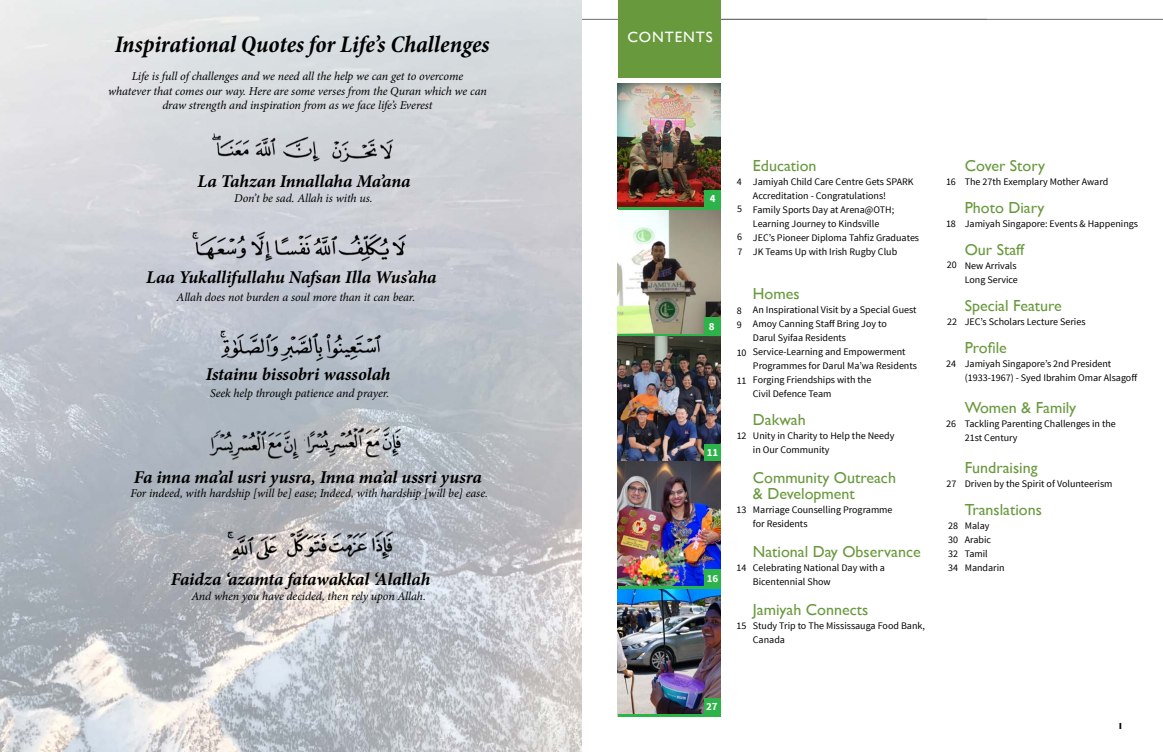
<style>
.page{position:relative;width:1163px;height:752px;background:#fff}
.page>*{position:absolute;margin:0;border:0;box-sizing:border-box;transform-origin:0 0}
.t1{font:italic 700 condensed 24px "Minion Pro";letter-spacing:-.005em;color:#000}
.t2{font:italic 700 18px "Minion Pro";letter-spacing:-.005em;color:#000}
.t3{font:16px/16px "Gill Sans";color:#69993d}
.t4{font:15px "Gill Sans";letter-spacing:.06em;color:#fff}
.t5{font:italic 12px/14.4px "Minion Pro";letter-spacing:-.005em;color:#000;text-align:center}
.t6{font:700 11px "Source Sans Pro";color:#fff}
.t7{font:10px/14px "Source Sans Pro";color:#000}
.t8{font:700 9px "Gill Sans";color:#000}
</style>
<div class="page">
<hr style="left:0;top:19px;width:1162px;height:1px;background:#6d6e71">
<div style="left:618px;top:0;width:103px;height:77px;background:#69993d"></div>
<img style="left:617px;top:83px;width:103px;height:124px">
<img style="left:617px;top:210px;width:103px;height:123px">
<hr style="left:617px;top:207px;width:103px;height:3px;background:#2cb34a">
<div style="left:704px;top:190px;width:16px;height:19px;background:#2cb34a"></div>
<hr style="left:617px;top:333px;width:103px;height:3px;background:#2cb34a">
<div style="left:704px;top:317px;width:16px;height:18px;background:#2cb34a"></div>
<img style="left:617px;top:336px;width:103px;height:125px">
<div style="left:704px;top:444px;width:16px;height:19px;background:#2cb34a"></div>
<img style="left:617px;top:461px;width:103px;height:128px">
<hr style="left:617px;top:586px;width:103px;height:2px;background:#2cb34a">
<div style="left:704px;top:569px;width:16px;height:19px;background:#2cb34a"></div>
<img style="left:617px;top:589px;width:103px;height:125px">
<hr style="left:617px;top:714px;width:103px;height:2px;background:#2cb34a">
<div style="left:704px;top:697px;width:16px;height:19px;background:#2cb34a"></div>
<img style="left:0;top:0;width:581px;height:751px">
<img style="left:203px;top:122px;width:201px;height:47px">
<img style="left:191px;top:226px;width:220px;height:38px">
<img style="left:216px;top:323px;width:167px;height:40px">
<img style="left:201px;top:416px;width:203px;height:51px">
<img style="left:221px;top:518px;width:174px;height:49px">
<h1 class="t1" style="left:115px;top:27px;width:376px">Inspirational Quotes for Life’s Challenges</h1>
<p class="t5" style="left:108px;top:69px;width:380px">Life is full of challenges and we need all the help we can get to overcome<br>whatever that comes our way. Here are some verses from the Quran which we can draw strength and inspiration from as we face life’s Everest</p>
<h2 class="t2" style="left:197px;top:168px;width:214px">La Tahzan Innallaha Ma’ana</h2>
<p class="t5" style="left:234px;top:190px;width:140px">Don’t be sad. Allah is with us.</p>
<h2 class="t2" style="left:146px;top:265px;width:292px">Laa Yukallifullahu Nafsan Illa Wus’aha</h2>
<p class="t5" style="left:177px;top:289px;width:240px">Allah does not burden a soul more than it can bear.</p>
<h2 class="t2" style="left:206px;top:361px;width:186px">Istainu bissobri wassolah</h2>
<p class="t5" style="left:210px;top:385px;width:180px">Seek help through patience and prayer.</p>
<h2 class="t2" style="left:134px;top:464px;width:349px">Fa inna ma’al usri yusra, Inna ma’al ussri yusra</h2>
<p class="t5" style="left:130px;top:485px;width:359px">For indeed, with hardship [will be] ease; Indeed, with hardship [will be] ease.</p>
<h2 class="t2" style="left:171px;top:566px;width:261px">Faidza ‘azamta fatawakkal ‘Alallah</h2>
<p class="t5" style="left:191px;top:589px;width:236px">And when you have decided, then rely upon Allah.</p>
<h3 class="t4" style="left:627px;top:28px;width:87px">CONTENTS</h3>
<p class="t6" style="left:709px;top:191px;width:7px">4</p>
<p class="t6" style="left:708px;top:319px;width:7px">8</p>
<p class="t6" style="left:706px;top:445px;width:13px">11</p>
<p class="t6" style="left:706px;top:571px;width:13px">16</p>
<h3 class="t3" style="left:752px;top:157px;width:65px">Education</h3>
<p class="t7" style="left:752px;top:174px;width:168px">Jamiyah Child Care Centre Gets SPARK Accreditation - Congratulations!<br>Family Sports Day at Arena@OTH; Learning Journey to Kindsville<br>JEC’s Pioneer Diploma Tahfiz Graduates JK Teams Up with Irish Rugby Club</p>
<h3 class="t3" style="left:752px;top:285px;width:48px">Homes</h3>
<p class="t7" style="left:752px;top:302px;width:165px">An Inspirational Visit by a Special Guest<br>Amoy Canning Staff Bring Joy to<br>Darul Syifaa Residents<br>Service-Learning and Empowerment<br>Programmes for Darul Ma’wa Residents<br>Forging Friendships with the<br>Civil Defence Team</p>
<h3 class="t3" style="left:752px;top:411px;width:54px">Dakwah</h3>
<p class="t7" style="left:752px;top:428px;width:143px">Unity in Charity to Help the Needy in Our Community</p>
<h3 class="t3" style="left:752px;top:469px;width:144px">Community Outreach &amp; Development</h3>
<p class="t7" style="left:752px;top:502px;width:141px">Marriage Counselling Programme for Residents</p>
<h3 class="t3" style="left:752px;top:543px;width:169px">National Day Observance</h3>
<p class="t7" style="left:752px;top:560px;width:134px">Celebrating National Day with a<br>Bicentennial Show</p>
<h3 class="t3" style="left:752px;top:601px;width:117px">Jamiyah Connects</h3>
<p class="t7" style="left:752px;top:618px;width:174px">Study Trip to The Mississauga Food Bank,<br>Canada</p>
<p class="t7" style="left:736px;top:174px;width:6px">4</p>
<p class="t7" style="left:737px;top:201px;width:6px">5</p>
<p class="t7" style="left:737px;top:229px;width:7px;line-height:15px">6<br>7</p>
<p class="t7" style="left:736px;top:304px;width:6px">8<br>9</p>
<p class="t7" style="left:736px;top:346px;width:11px">10</p>
<p class="t7" style="left:736px;top:374px;width:11px">11</p>
<p class="t7" style="left:736px;top:428px;width:11px">12</p>
<p class="t7" style="left:736px;top:502px;width:11px">13</p>
<p class="t7" style="left:736px;top:560px;width:11px">14</p>
<p class="t7" style="left:736px;top:619px;width:11px">15</p>
<h3 class="t3" style="left:964px;top:157px;width:82px">Cover Story</h3>
<p class="t7" style="left:964px;top:174px;width:145px">The 27th Exemplary Mother Award</p>
<h3 class="t3" style="left:964px;top:199px;width:81px">Photo Diary</h3>
<p class="t7" style="left:964px;top:216px;width:175px">Jamiyah Singapore: Events &amp; Happenings</p>
<h3 class="t3" style="left:964px;top:241px;width:61px">Our Staff</h3>
<p class="t7" style="left:964px;top:258px;width:55px">New Arrivals<br>Long Service</p>
<h3 class="t3" style="left:964px;top:297px;width:99px">Special Feature</h3>
<p class="t7" style="left:964px;top:314px;width:122px">JEC’s Scholars Lecture Series</p>
<h3 class="t3" style="left:964px;top:339px;width:44px">Profile</h3>
<p class="t7" style="left:964px;top:356px;width:174px">Jamiyah Singapore’s 2nd President (1933-1967) - Syed Ibrahim Omar Alsagoff</p>
<h3 class="t3" style="left:964px;top:399px;width:113px">Women &amp; Family</h3>
<p class="t7" style="left:964px;top:416px;width:153px">Tackling Parenting Challenges in the<br>21st Century</p>
<h3 class="t3" style="left:964px;top:459px;width:74px">Fundraising</h3>
<p class="t7" style="left:964px;top:476px;width:149px">Driven by the Spirit of Volunteerism</p>
<h3 class="t3" style="left:964px;top:501px;width:79px">Translations</h3>
<p class="t7" style="left:964px;top:518px;width:41px">Malay<br>Arabic<br>Tamil<br>Mandarin</p>
<p class="t7" style="left:945px;top:175px;width:11px">16</p>
<p class="t7" style="left:945px;top:217px;width:11px">18</p>
<p class="t7" style="left:946px;top:258px;width:11px">20</p>
<p class="t7" style="left:946px;top:314px;width:11px">22</p>
<p class="t7" style="left:945px;top:356px;width:11px">24</p>
<p class="t7" style="left:945px;top:416px;width:11px">26</p>
<p class="t7" style="left:946px;top:476px;width:11px">27</p>
<p class="t7" style="left:947px;top:518px;width:11px;text-align:justify">28<br>30<br>32<br>34</p>
<p class="t6" style="left:706px;top:698px;width:13px">27</p>
<p class="t8" style="left:1117px;top:718px;width:7px">1</p>
</div>
